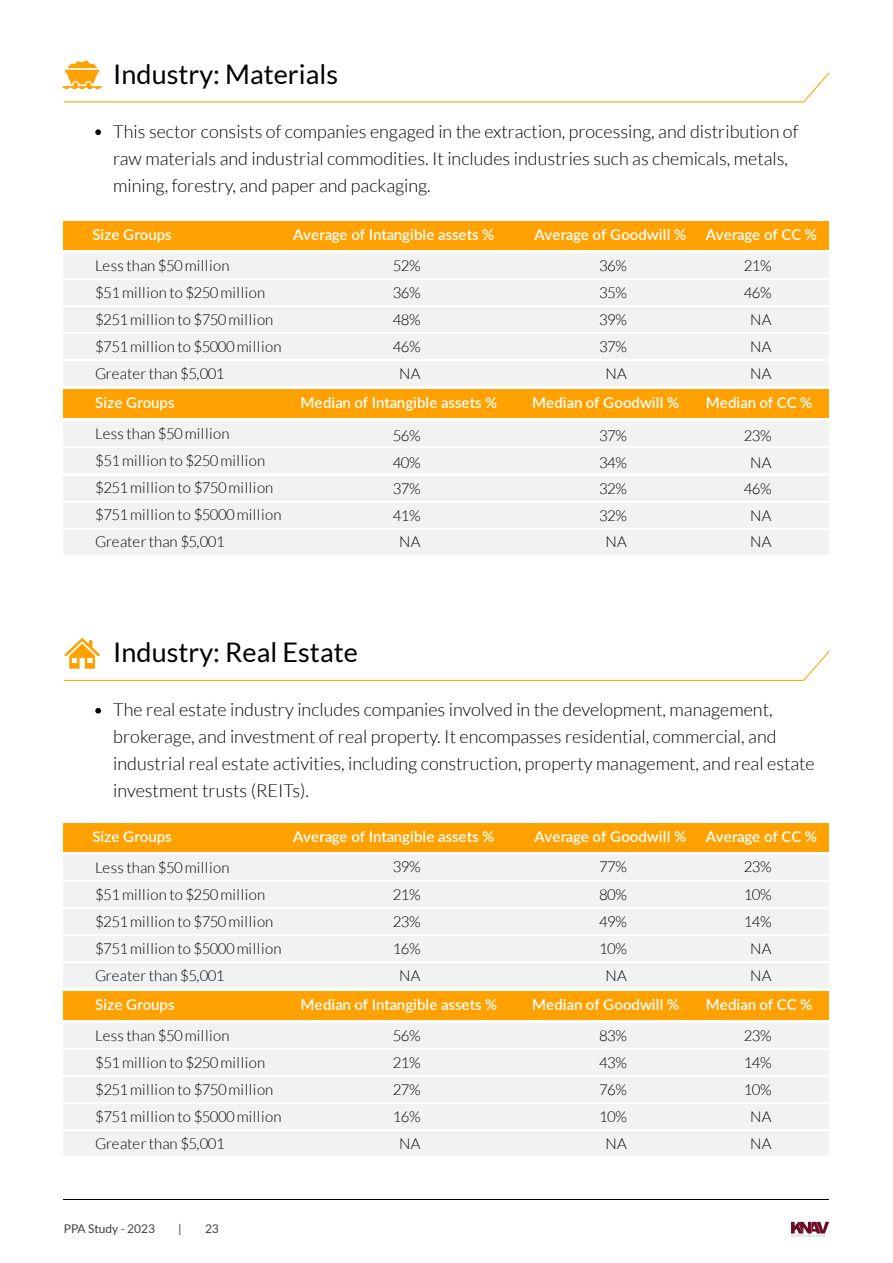
<style>
.page{position:relative;width:893px;height:1263px;background:#fff}
.page>*{position:absolute;margin:0;border:0;box-sizing:border-box;transform-origin:0 0}
.t1{font:27px "Lato";color:#000}
.t2{font:300 18px/27px "Lato";color:#000}
.t3{font:300 15px/27px "Lato";letter-spacing:.005em;color:#000}
.t4{font:600 15px "Lato";letter-spacing:-.005em;color:#fff}
.t5{font:12px "Lato";color:#414042}
</style>
<div class="page">
<hr style="left:64px;top:1199px;width:765px;height:1px;background:#000">
<svg style="left:95px;top:129px;width:6px;height:6px"></svg>
<svg style="left:95px;top:708px;width:6px;height:5px"></svg>
<div style="left:64px;top:221px;width:765px;height:29px;background:#ffa100"></div>
<div style="left:64px;top:253px;width:765px;height:25px;background:#f1f2f2"></div>
<div style="left:64px;top:280px;width:765px;height:25px;background:#f1f2f2"></div>
<div style="left:64px;top:307px;width:765px;height:25px;background:#f1f2f2"></div>
<div style="left:64px;top:335px;width:765px;height:24px;background:#f1f2f2"></div>
<div style="left:64px;top:362px;width:765px;height:24px;background:#f1f2f2"></div>
<div style="left:64px;top:389px;width:765px;height:29px;background:#ffa100"></div>
<div style="left:64px;top:422px;width:765px;height:24px;background:#f1f2f2"></div>
<div style="left:64px;top:449px;width:765px;height:24px;background:#f1f2f2"></div>
<div style="left:64px;top:476px;width:765px;height:24px;background:#f1f2f2"></div>
<div style="left:64px;top:503px;width:765px;height:24px;background:#f1f2f2"></div>
<div style="left:64px;top:530px;width:765px;height:24px;background:#f1f2f2"></div>
<div style="left:64px;top:823px;width:765px;height:29px;background:#ffa100"></div>
<div style="left:64px;top:855px;width:765px;height:25px;background:#f1f2f2"></div>
<div style="left:64px;top:882px;width:765px;height:25px;background:#f1f2f2"></div>
<div style="left:64px;top:909px;width:765px;height:25px;background:#f1f2f2"></div>
<div style="left:64px;top:936px;width:765px;height:25px;background:#f1f2f2"></div>
<div style="left:64px;top:963px;width:765px;height:25px;background:#f1f2f2"></div>
<div style="left:64px;top:991px;width:765px;height:29px;background:#ffa100"></div>
<div style="left:64px;top:1023px;width:765px;height:25px;background:#f1f2f2"></div>
<div style="left:64px;top:1050px;width:765px;height:25px;background:#f1f2f2"></div>
<div style="left:64px;top:1077px;width:765px;height:25px;background:#f1f2f2"></div>
<div style="left:64px;top:1104px;width:765px;height:25px;background:#f1f2f2"></div>
<div style="left:64px;top:1131px;width:765px;height:25px;background:#f1f2f2"></div>
<svg style="left:63px;top:638px;width:767px;height:43px"></svg>
<svg style="left:63px;top:60px;width:767px;height:43px"></svg>
<svg style="left:791px;top:1222px;width:38px;height:14px"></svg>
<h1 class="t1" style="left:113px;top:59px;width:226px">Industry: Materials</h1>
<p class="t2" style="left:113px;top:118px;width:687px">This sector consists of companies engaged in the extraction, processing, and distribution of raw materials and industrial commodities. It includes industries such as chemicals, metals, mining, forestry, and paper and packaging.</p>
<p class="t4" style="left:92px;top:224px;width:81px">Size Groups</p>
<p class="t4" style="left:293px;top:224px;width:203px">Average of Intangible assets %</p>
<p class="t4" style="left:534px;top:224px;width:153px">Average of Goodwill %</p>
<p class="t4" style="left:706px;top:224px;width:113px">Average of CC %</p>
<p class="t3" style="left:95px;top:252px;width:188px">Less than $50million $51million to $250million $251million to $750million $751million to $5000million<br>Greater than $5,001</p>
<p class="t4" style="left:95px;top:392px;width:81px">Size Groups</p>
<p class="t4" style="left:301px;top:392px;width:198px">Median of Intangible assets %</p>
<p class="t4" style="left:532px;top:392px;width:149px">Median of Goodwill %</p>
<p class="t4" style="left:706px;top:392px;width:108px">Median of CC %</p>
<p class="t3" style="left:95px;top:420px;width:188px">Less than $50million $51million to $250million $251million to $750million $751million to $5000million<br>Greater than $5,001</p>
<p class="t3" style="left:393px;top:252px;width:29px">52%</p>
<p class="t3" style="left:599px;top:252px;width:29px">36%</p>
<p class="t3" style="left:744px;top:252px;width:29px">21%</p>
<p class="t3" style="left:393px;top:279px;width:29px">36%</p>
<p class="t3" style="left:599px;top:279px;width:29px">35%</p>
<p class="t3" style="left:744px;top:279px;width:29px">46%</p>
<p class="t3" style="left:393px;top:306px;width:29px">48%</p>
<p class="t3" style="left:599px;top:306px;width:29px">39%</p>
<p class="t3" style="left:750px;top:306px;width:23px">NA</p>
<p class="t3" style="left:393px;top:333px;width:29px">46%</p>
<p class="t3" style="left:599px;top:333px;width:29px">37%</p>
<p class="t3" style="left:750px;top:333px;width:23px">NA</p>
<p class="t3" style="left:399px;top:360px;width:23px">NA</p>
<p class="t3" style="left:606px;top:360px;width:23px">NA</p>
<p class="t3" style="left:750px;top:360px;width:23px">NA</p>
<p class="t3" style="left:393px;top:423px;width:29px">56%</p>
<p class="t3" style="left:599px;top:423px;width:29px">37%</p>
<p class="t3" style="left:744px;top:423px;width:29px">23%</p>
<p class="t3" style="left:393px;top:449px;width:29px">40%</p>
<p class="t3" style="left:599px;top:449px;width:29px">34%</p>
<p class="t3" style="left:750px;top:449px;width:23px">NA</p>
<p class="t3" style="left:393px;top:475px;width:29px">37%</p>
<p class="t3" style="left:599px;top:475px;width:29px">32%</p>
<p class="t3" style="left:744px;top:475px;width:29px">46%</p>
<p class="t3" style="left:393px;top:502px;width:29px">41%</p>
<p class="t3" style="left:599px;top:502px;width:29px">32%</p>
<p class="t3" style="left:750px;top:502px;width:23px">NA</p>
<p class="t3" style="left:399px;top:528px;width:23px">NA</p>
<p class="t3" style="left:606px;top:528px;width:23px">NA</p>
<p class="t3" style="left:750px;top:528px;width:23px">NA</p>
<h1 class="t1" style="left:113px;top:637px;width:246px">Industry: Real Estate</h1>
<p class="t2" style="left:113px;top:696px;width:703px">The real estate industry includes companies involved in the development, management, brokerage, and investment of real property. It encompasses residential, commercial, and industrial real estate activities, including construction, property management, and real estate investment trusts (REITs).</p>
<p class="t4" style="left:92px;top:825px;width:81px">Size Groups</p>
<p class="t4" style="left:293px;top:825px;width:203px">Average of Intangible assets %</p>
<p class="t4" style="left:534px;top:825px;width:153px">Average of Goodwill %</p>
<p class="t4" style="left:706px;top:825px;width:113px">Average of CC %</p>
<p class="t3" style="left:95px;top:854px;width:188px">Less than $50million $51million to $250million $251million to $750million $751million to $5000million<br>Greater than $5,001</p>
<p class="t4" style="left:95px;top:994px;width:81px">Size Groups</p>
<p class="t4" style="left:301px;top:994px;width:198px">Median of Intangible assets %</p>
<p class="t4" style="left:532px;top:994px;width:149px">Median of Goodwill %</p>
<p class="t4" style="left:706px;top:994px;width:108px">Median of CC %</p>
<p class="t3" style="left:95px;top:1022px;width:188px">Less than $50million $51million to $250million $251million to $750million $751million to $5000million<br>Greater than $5,001</p>
<p class="t3" style="left:393px;top:854px;width:29px">39%</p>
<p class="t3" style="left:599px;top:854px;width:29px">77%</p>
<p class="t3" style="left:744px;top:854px;width:29px">23%</p>
<p class="t3" style="left:393px;top:881px;width:29px">21%</p>
<p class="t3" style="left:599px;top:881px;width:29px">80%</p>
<p class="t3" style="left:744px;top:881px;width:29px">10%</p>
<p class="t3" style="left:393px;top:908px;width:29px">23%</p>
<p class="t3" style="left:599px;top:908px;width:29px">49%</p>
<p class="t3" style="left:744px;top:908px;width:29px">14%</p>
<p class="t3" style="left:393px;top:935px;width:29px">16%</p>
<p class="t3" style="left:599px;top:935px;width:29px">10%</p>
<p class="t3" style="left:750px;top:935px;width:23px">NA</p>
<p class="t3" style="left:399px;top:962px;width:23px">NA</p>
<p class="t3" style="left:606px;top:962px;width:23px">NA</p>
<p class="t3" style="left:750px;top:962px;width:23px">NA</p>
<p class="t3" style="left:393px;top:1022px;width:29px">56%</p>
<p class="t3" style="left:599px;top:1022px;width:29px">83%</p>
<p class="t3" style="left:744px;top:1022px;width:29px">23%</p>
<p class="t3" style="left:393px;top:1049px;width:29px">21%</p>
<p class="t3" style="left:599px;top:1049px;width:29px">43%</p>
<p class="t3" style="left:744px;top:1049px;width:29px">14%</p>
<p class="t3" style="left:393px;top:1076px;width:29px">27%</p>
<p class="t3" style="left:599px;top:1076px;width:29px">76%</p>
<p class="t3" style="left:744px;top:1076px;width:29px">10%</p>
<p class="t3" style="left:393px;top:1103px;width:29px">16%</p>
<p class="t3" style="left:599px;top:1103px;width:29px">10%</p>
<p class="t3" style="left:750px;top:1103px;width:23px">NA</p>
<p class="t3" style="left:399px;top:1130px;width:23px">NA</p>
<p class="t3" style="left:606px;top:1130px;width:23px">NA</p>
<p class="t3" style="left:750px;top:1130px;width:23px">NA</p>
<p class="t5" style="left:64px;top:1222px;width:93px">PPA Study - 2023</p>
<p class="t5" style="left:178px;top:1222px;width:5px">|</p>
<p class="t5" style="left:205px;top:1222px;width:15px">23</p>
</div>
